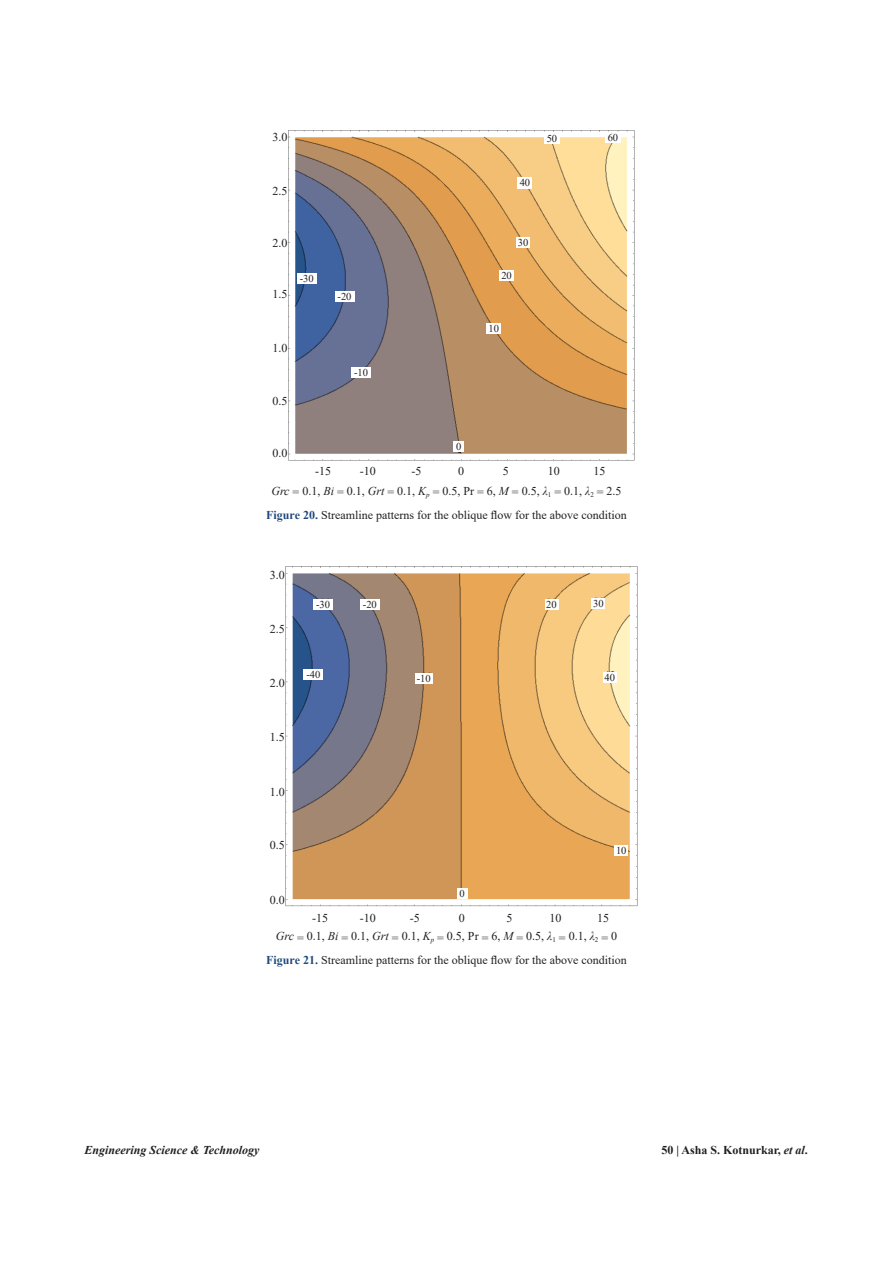
<style>
.page{position:relative;width:893px;height:1263px;background:#fff}
.page>*{position:absolute;margin:0;border:0;box-sizing:border-box;transform-origin:0 0}
.图表标注{font:12px "Times New Roman";color:#231f20}
.t1{font:italic 700 12px "Times New Roman";color:#231f20}
.t2{font:700 12px "Times New Roman";color:#231f20}
.图表标注-2{font:10.5px "Times New Roman";color:#231f20}
.s1{font-style:italic}
.s2{font-weight:700;color:#1f497d}
</style>
<div class="page">
<img style="left:285px;top:567px;width:353px;height:340px">
<div style="left:457px;top:888px;width:10px;height:10px;background:#fff"></div>
<div style="left:313px;top:600px;width:20px;height:10px;background:#fff"></div>
<div style="left:360px;top:600px;width:20px;height:10px;background:#fff"></div>
<div style="left:415px;top:673px;width:18px;height:11px;background:#fff"></div>
<div style="left:304px;top:669px;width:19px;height:11px;background:#fff"></div>
<div style="left:614px;top:846px;width:14px;height:10px;background:#fff"></div>
<div style="left:545px;top:599px;width:13px;height:11px;background:#fff"></div>
<div style="left:591px;top:598px;width:14px;height:11px;background:#fff"></div>
<div style="left:603px;top:672px;width:14px;height:10px;background:#fff"></div>
<img style="left:288px;top:131px;width:347px;height:330px">
<div style="left:605px;top:133px;width:16px;height:10px;background:#fff"></div>
<div style="left:544px;top:133px;width:16px;height:11px;background:#fff"></div>
<div style="left:518px;top:177px;width:14px;height:11px;background:#fff"></div>
<div style="left:516px;top:237px;width:14px;height:10px;background:#fff"></div>
<div style="left:499px;top:270px;width:15px;height:11px;background:#fff"></div>
<div style="left:335px;top:291px;width:19px;height:11px;background:#fff"></div>
<div style="left:297px;top:273px;width:19px;height:11px;background:#fff"></div>
<div style="left:351px;top:367px;width:20px;height:11px;background:#fff"></div>
<div style="left:487px;top:323px;width:14px;height:11px;background:#fff"></div>
<div style="left:454px;top:441px;width:10px;height:11px;background:#fff"></div>
<p class="图表标注" style="left:273px;top:128px;width:16px">3.0</p>
<p class="图表标注" style="left:273px;top:182px;width:16px">2.5</p>
<p class="图表标注-2" style="left:520px;top:175px;width:12px">40</p>
<p class="图表标注-2" style="left:547px;top:131px;width:12px">50</p>
<p class="图表标注-2" style="left:608px;top:130px;width:12px">60</p>
<p class="图表标注" style="left:273px;top:234px;width:16px">2.0</p>
<p class="图表标注" style="left:273px;top:286px;width:16px">1.5</p>
<p class="图表标注-2" style="left:300px;top:271px;width:15px">-30</p>
<p class="图表标注" style="left:273px;top:340px;width:16px">1.0</p>
<p class="图表标注" style="left:273px;top:392px;width:16px">0.5</p>
<p class="图表标注-2" style="left:337px;top:289px;width:15px">-20</p>
<p class="图表标注-2" style="left:354px;top:365px;width:15px">-10</p>
<p class="图表标注-2" style="left:518px;top:235px;width:12px">30</p>
<p class="图表标注-2" style="left:501px;top:268px;width:12px">20</p>
<p class="图表标注-2" style="left:489px;top:321px;width:12px">10</p>
<p class="图表标注" style="left:273px;top:444px;width:16px">0.0</p>
<p class="图表标注-2" style="left:456px;top:439px;width:7px">0</p>
<p class="图表标注" style="left:315px;top:462px;width:17px">-15</p>
<p class="图表标注" style="left:360px;top:462px;width:17px">-10</p>
<p class="图表标注" style="left:412px;top:462px;width:11px">-5</p>
<p class="图表标注" style="left:458px;top:462px;width:7px">0</p>
<p class="图表标注" style="left:503px;top:462px;width:7px">5</p>
<p class="图表标注" style="left:548px;top:462px;width:13px">10</p>
<p class="图表标注" style="left:593px;top:462px;width:13px">15</p>
<p class="图表标注" style="left:271px;top:482px;width:352px"><span class="s1">Grc</span> = 0.1, <span class="s1">Bi</span> = 0.1, <span class="s1">Grt</span> = 0.1, <span class="s1">K</span><sub>p</sub> = 0.5, Pr = 6, <span class="s1">M</span> = 0.5, <span class="s1">λ</span><sub>1</sub> = 0.1, <span class="s1">λ</span><sub>2</sub> = 2.5</p>
<p class="图表标注" style="left:266px;top:506px;width:362px"><span class="s2">Figure 20.</span> Streamline patterns for the oblique flow for the above condition</p>
<p class="图表标注" style="left:270px;top:567px;width:16px">3.0</p>
<p class="图表标注" style="left:270px;top:620px;width:16px">2.5</p>
<p class="图表标注" style="left:270px;top:674px;width:16px">2.0</p>
<p class="图表标注" style="left:270px;top:728px;width:16px">1.5</p>
<p class="图表标注" style="left:270px;top:783px;width:16px">1.0</p>
<p class="图表标注" style="left:270px;top:837px;width:16px">0.5</p>
<p class="图表标注" style="left:270px;top:891px;width:16px">0.0</p>
<p class="图表标注-2" style="left:316px;top:597px;width:15px">-30</p>
<p class="图表标注-2" style="left:363px;top:597px;width:15px">-20</p>
<p class="图表标注-2" style="left:306px;top:667px;width:15px">-40</p>
<p class="图表标注-2" style="left:417px;top:671px;width:15px">-10</p>
<p class="图表标注-2" style="left:459px;top:886px;width:7px">0</p>
<p class="图表标注-2" style="left:546px;top:597px;width:12px">20</p>
<p class="图表标注-2" style="left:593px;top:596px;width:12px">30</p>
<p class="图表标注-2" style="left:605px;top:670px;width:12px">40</p>
<p class="图表标注-2" style="left:616px;top:843px;width:12px">10</p>
<p class="图表标注" style="left:312px;top:909px;width:17px">-15</p>
<p class="图表标注" style="left:360px;top:909px;width:17px">-10</p>
<p class="图表标注" style="left:410px;top:909px;width:11px">-5</p>
<p class="图表标注" style="left:459px;top:909px;width:7px">0</p>
<p class="图表标注" style="left:507px;top:909px;width:7px">5</p>
<p class="图表标注" style="left:549px;top:909px;width:13px">10</p>
<p class="图表标注" style="left:597px;top:909px;width:13px">15</p>
<p class="图表标注" style="left:276px;top:928px;width:343px"><span class="s1">Grc</span> = 0.1, <span class="s1">Bi</span> = 0.1, <span class="s1">Grt</span> = 0.1, <span class="s1">K</span><sub>p</sub> = 0.5, Pr = 6, <span class="s1">M</span> = 0.5, <span class="s1">λ</span><sub>1</sub> = 0.1, <span class="s1">λ</span><sub>2</sub> = 0</p>
<p class="图表标注" style="left:266px;top:952px;width:362px"><span class="s2">Figure 21.</span> Streamline patterns for the oblique flow for the above condition</p>
<p class="t1" style="left:84px;top:1141px;width:177px">Engineering Science &amp; Technology</p>
<p class="t2" style="left:661px;top:1141px;width:148px">50 | Asha S. Kotnurkar, <span class="s1">et al</span>.</p>
</div>
